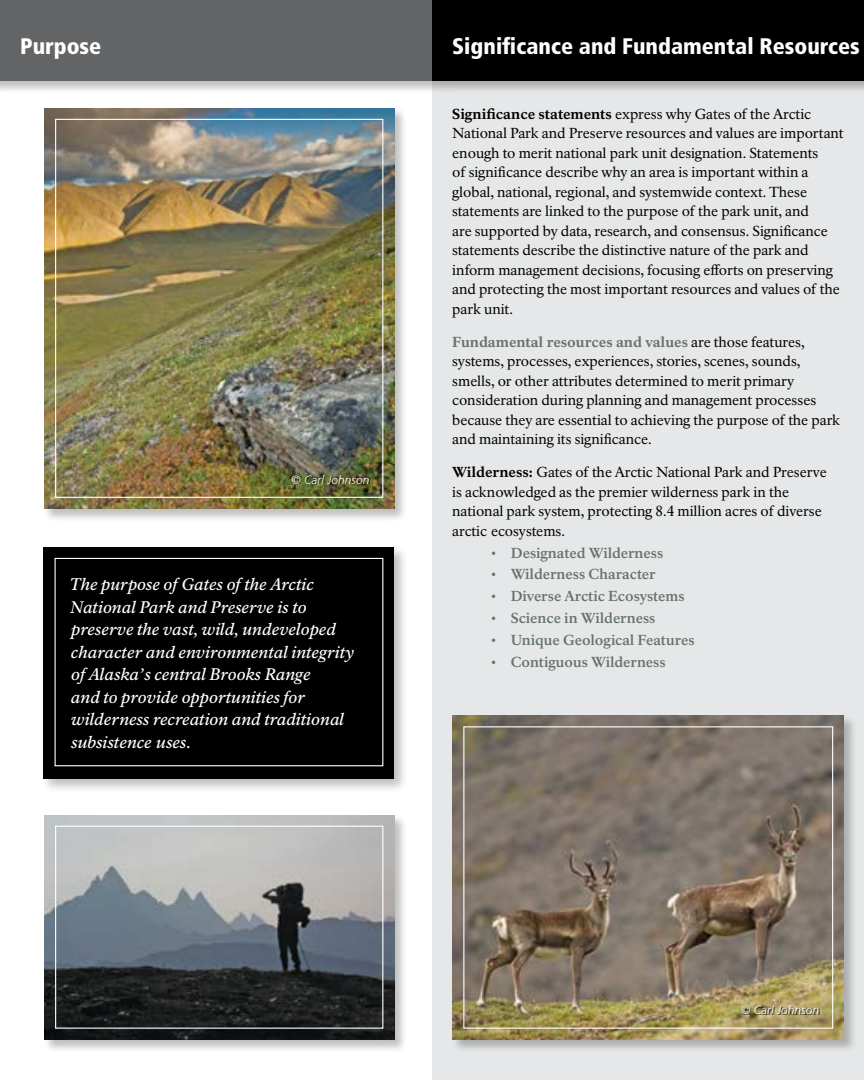
<style>
.page{position:relative;width:864px;height:1080px;background:#fff}
.page>*{position:absolute;margin:0;border:0;box-sizing:border-box;transform-origin:0 0}
.t1{font:900 condensed 22.5px "Frutiger LT Std";color:#fff}
.t2{font:italic 16.5px/22.5px "NPS Rawlinson OT Med";color:#fff}
.t3{font:14.25px/19.5px "NPS Rawlinson OT";color:#000}
.t4{font:700 14.25px "NPS Rawlinson OT";letter-spacing:-.005em;color:#65726b}
.t5{font:italic 300 12px "Frutiger LT Std";color:#fff}
.s1{font-weight:800}
.s2{font-weight:800;color:#65726b}
.s3{font-weight:400}
</style>
<div class="page">
<div style="left:432px;top:81px;width:432px;height:999px;background:#e6e7e8"></div>
<div style="left:0;top:0;width:445px;height:94px;background:#000;opacity:.25"></div>
<div style="left:0;top:0;width:432px;height:81px;background:#636466"></div>
<div style="left:431px;top:0;width:433px;height:94px;background:#000;opacity:.25"></div>
<div style="left:432px;top:0;width:432px;height:81px;background:#000"></div>
<div style="left:43px;top:107px;width:363px;height:414px;background:#000;opacity:.25"></div>
<img style="left:44px;top:108px;width:350px;height:401px">
<div style="left:43px;top:815px;width:363px;height:238px;background:#000;opacity:.25"></div>
<img style="left:44px;top:815px;width:350px;height:225px">
<div style="left:55px;top:826px;width:328px;height:203px;border:1px solid #fff"></div>
<div style="left:451px;top:715px;width:405px;height:337px;background:#000;opacity:.25"></div>
<img style="left:452px;top:716px;width:392px;height:324px">
<div style="left:463px;top:726px;width:370px;height:303px;border:1px solid #fff"></div>
<div style="left:292px;top:475px;width:78px;height:9px;background:#000;opacity:.75"></div>
<div style="left:742px;top:1006px;width:78px;height:9px;background:#000;opacity:.75"></div>
<div style="left:55px;top:119px;width:328px;height:379px;border:1px solid #fff"></div>
<div style="left:42px;top:545px;width:366px;height:248px;background:#000;opacity:.25"></div>
<div style="left:44px;top:547px;width:350px;height:231px;background:#000"></div>
<div style="left:55px;top:558px;width:328px;height:208px;border:1px solid #fff"></div>
<h1 class="t1" style="left:20px;top:33px;width:83px">Purpose</h1>
<h1 class="t1" style="left:452px;top:33px;width:409px">Significance and Fundamental Resources</h1>
<p class="t5" style="left:291px;top:473px;width:80px">© Carl Johnson</p>
<p class="t2" style="left:70px;top:574px;width:286px">The purpose of Gates of the Arctic National Park and Preserve is to preserve the vast, wild, undeveloped character and environmental integrity of Alaska’s central Brooks Range<br>and to provide opportunities for wilderness recreation and traditional subsistence uses.</p>
<p class="t3" style="left:452px;top:104px;width:393px"><span class="s1">Significance statements</span> express why Gates of the Arctic National Park and Preserve resources and values are important enough to merit national park unit designation. Statements<br>of significance describe why an area is important within a global, national, regional, and systemwide context. These statements are linked to the purpose of the park unit, and<br>are supported by data, research, and consensus. Significance statements describe the distinctive nature of the park and inform management decisions, focusing efforts on preserving and protecting the most important resources and values of the park unit.</p>
<p class="t3" style="left:452px;top:332px;width:390px"><span class="s2">Fundamental resources and values</span> are those features, systems, processes, experiences, stories, scenes, sounds, smells, or other attributes determined to merit primary consideration during planning and management processes because they are essential to achieving the purpose of the park and maintaining its significance.</p>
<p class="t3" style="left:452px;top:463px;width:376px"><span class="s1">Wilderness:</span> Gates of the Arctic National Park and Preserve is acknowledged as the premier wilderness park in the national park system, protecting 8.4 million acres of diverse arctic ecosystems.</p>
<p class="t4" style="left:490px;top:544px;width:174px"><span class="s3">•</span> Designated Wilderness</p>
<p class="t4" style="left:490px;top:566px;width:167px"><span class="s3">•</span> Wilderness Character</p>
<p class="t4" style="left:490px;top:588px;width:196px"><span class="s3">•</span> Diverse Arctic Ecosystems</p>
<p class="t4" style="left:490px;top:610px;width:166px"><span class="s3">•</span> Science in Wilderness</p>
<p class="t4" style="left:490px;top:632px;width:206px"><span class="s3">•</span> Unique Geological Features</p>
<p class="t4" style="left:490px;top:654px;width:177px"><span class="s3">•</span> Contiguous Wilderness</p>
<p class="t5" style="left:741px;top:1003px;width:80px">© Carl Johnson</p>
</div>
